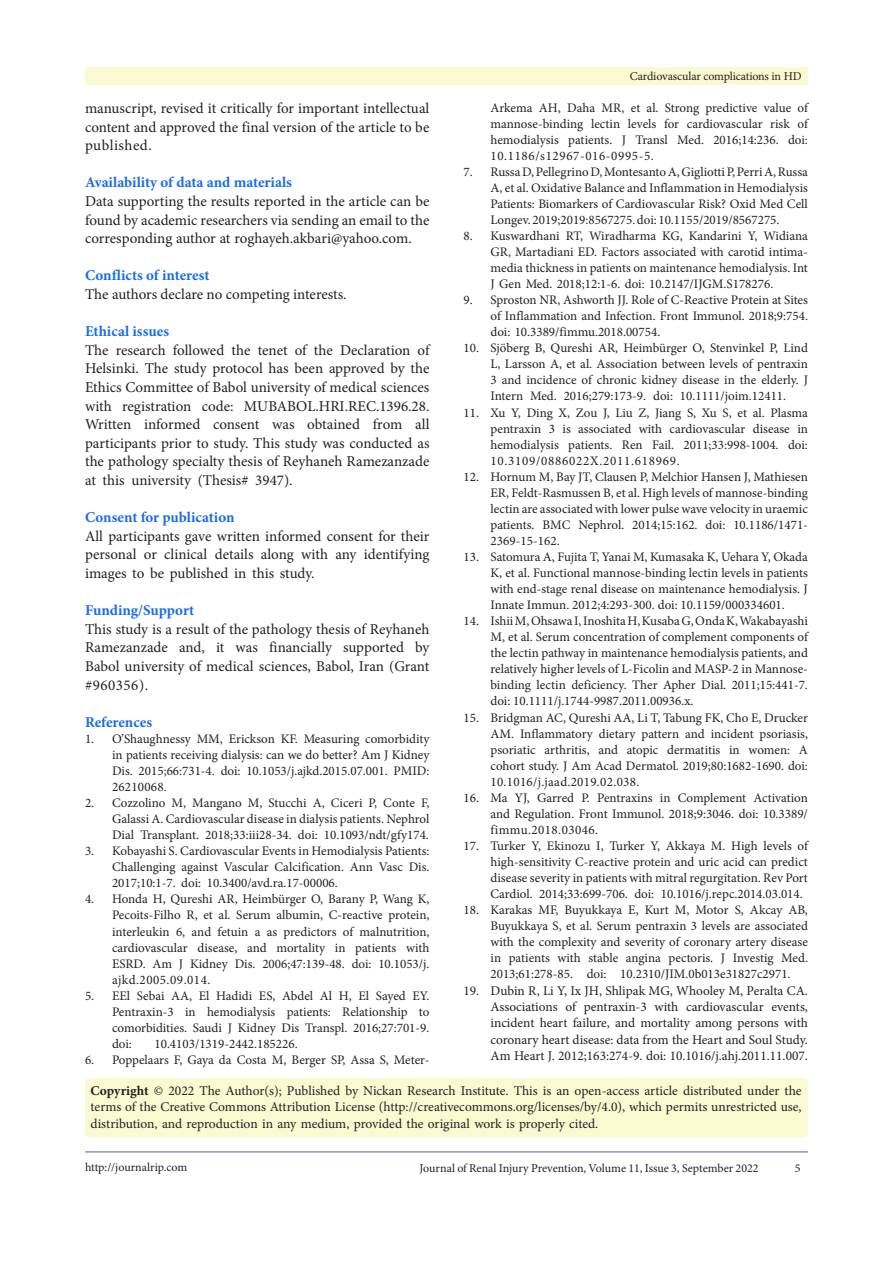
<style>
.page{position:relative;width:893px;height:1263px;background:#fff}
.page>*{position:absolute;margin:0;border:0;box-sizing:border-box;transform-origin:0 0}
.t1{font:15px/18.6px "Minion Pro";color:#231f20;text-align:justify}
.t2{font:700 15px "Minion Pro";color:#196ce8}
.t3{font:13.5px/16.5px "Minion Pro";letter-spacing:-.005em;color:#231f20;text-align:justify}
.t4{font:13.35px/16.4px "Minion Pro";color:#231f20;text-align:justify}
.t5{font:13.05px/16px "Minion Pro";color:#231f20;text-align:justify}
.t6{font:12px "Minion Pro";letter-spacing:-.005em;color:#231f20}
.s1{font-weight:700}
</style>
<div class="page">
<hr style="left:85px;top:1152px;width:723px;height:1px;background:#5e5ca5">
<div style="left:85px;top:68px;width:723px;height:17px;background:#fafad2"></div>
<div style="left:85px;top:1078px;width:723px;height:59px;background:#fafad2;border-radius:4px"></div>
<p class="t6" style="left:630px;top:68px;width:173px">Cardiovascular complications in HD</p>
<p class="t5" style="left:490px;top:99px;width:319px">Arkema AH, Daha MR, et al. Strong predictive value of mannose-binding lectin levels for cardiovascular risk of hemodialysis patients. J Transl Med. 2016;14:236. doi:<br>10.1186/s12967-016-0995-5.</p>
<p class="t5" style="left:490px;top:164px;width:319px;text-indent:-27px">7. Russa D, Pellegrino D, Montesanto A, Gigliotti P, Perri A, Russa A, et al. Oxidative Balance and Inflammation in Hemodialysis Patients: Biomarkers of Cardiovascular Risk? Oxid Med Cell Longev. 2019;2019:8567275. doi: 10.1155/2019/8567275.</p>
<p class="t5" style="left:490px;top:228px;width:319px;text-indent:-27px">8. Kuswardhani RT, Wiradharma KG, Kandarini Y, Widiana GR, Martadiani ED. Factors associated with carotid intima&shy;media thickness in patients on maintenance hemodialysis. Int J Gen Med. 2018;12:1-6. doi: 10.2147/IJGM.S178276.</p>
<p class="t5" style="left:490px;top:292px;width:319px;text-indent:-27px">9. Sproston NR, Ashworth JJ. Role of C-Reactive Protein at Sites of Inflammation and Infection. Front Immunol. 2018;9:754. doi: 10.3389/fimmu.2018.00754.</p>
<p class="t5" style="left:490px;top:340px;width:319px;text-indent:-27px">10. Sjöberg B, Qureshi AR, Heimbürger O, Stenvinkel P, Lind L, Larsson A, et al. Association between levels of pentraxin 3 and incidence of chronic kidney disease in the elderly. J Intern Med. 2016;279:173-9. doi: 10.1111/joim.12411.</p>
<p class="t5" style="left:490px;top:404px;width:319px;text-indent:-27px">11. Xu Y, Ding X, Zou J, Liu Z, Jiang S, Xu S, et al. Plasma pentraxin 3 is associated with cardiovascular disease in hemodialysis patients. Ren Fail. 2011;33:998-1004. doi:<br>10.3109/0886022X.2011.618969.</p>
<p class="t5" style="left:490px;top:469px;width:319px;text-indent:-27px">12. Hornum M, Bay JT, Clausen P, Melchior Hansen J, Mathiesen ER, Feldt-Rasmussen B, et al. High levels of mannose-binding lectin are associated with lower pulse wave velocity in uraemic patients. BMC Nephrol. 2014;15:162. doi: 10.1186/1471- 2369-15-162.</p>
<p class="t5" style="left:490px;top:549px;width:319px;text-indent:-27px">13. Satomura A, Fujita T, Yanai M, Kumasaka K, Uehara Y, Okada K, et al. Functional mannose-binding lectin levels in patients with end-stage renal disease on maintenance hemodialysis. J Innate Immun. 2012;4:293-300. doi: 10.1159/000334601.</p>
<p class="t5" style="left:490px;top:613px;width:319px;text-indent:-27px">14. Ishii M, Ohsawa I, Inoshita H, Kusaba G, Onda K, Wakabayashi M, et al. Serum concentration of complement components of the lectin pathway in maintenance hemodialysis patients, and relatively higher levels of L-Ficolin and MASP-2 in Mannose&shy;binding lectin deficiency. Ther Apher Dial. 2011;15:441-7. doi: 10.1111/j.1744-9987.2011.00936.x.</p>
<p class="t5" style="left:490px;top:709px;width:319px;text-indent:-27px">15. Bridgman AC, Qureshi AA, Li T, Tabung FK, Cho E, Drucker AM. Inflammatory dietary pattern and incident psoriasis, psoriatic arthritis, and atopic dermatitis in women: A cohort study. J Am Acad Dermatol. 2019;80:1682-1690. doi:<br>10.1016/j.jaad.2019.02.038.</p>
<p class="t5" style="left:490px;top:790px;width:319px;text-indent:-27px">16. Ma YJ, Garred P. Pentraxins in Complement Activation and Regulation. Front Immunol. 2018;9:3046. doi: 10.3389/ fimmu.2018.03046.</p>
<p class="t5" style="left:490px;top:838px;width:319px;text-indent:-27px">17. Turker Y, Ekinozu I, Turker Y, Akkaya M. High levels of high-sensitivity C-reactive protein and uric acid can predict disease severity in patients with mitral regurgitation. Rev Port Cardiol. 2014;33:699-706. doi: 10.1016/j.repc.2014.03.014.</p>
<p class="t5" style="left:490px;top:902px;width:319px;text-indent:-27px">18. Karakas MF, Buyukkaya E, Kurt M, Motor S, Akcay AB, Buyukkaya S, et al. Serum pentraxin 3 levels are associated with the complexity and severity of coronary artery disease in patients with stable angina pectoris. J Investig Med.<br>2013;61:278-85. doi: 10.2310/JIM.0b013e31827c2971.</p>
<p class="t4" style="left:490px;top:982px;width:319px;text-indent:-27px">19. Dubin R, Li Y, Ix JH, Shlipak MG, Whooley M, Peralta CA.<br>Associations of pentraxin-3 with cardiovascular events, incident heart failure, and mortality among persons with coronary heart disease: data from the Heart and Soul Study.<br>Am Heart J. 2012;163:274-9. doi: 10.1016/j.ahj.2011.11.007.</p>
<p class="t3" style="left:91px;top:1082px;width:713px"><span class="s1">Copyright</span> © 2022 The Author(s); Published by Nickan Research Institute. This is an open-access article distributed under the terms of the Creative Commons Attribution License (http://creativecommons.org/licenses/by/4.0), which permits unrestricted use, distribution, and reproduction in any medium, provided the original work is properly cited.</p>
<p class="t1" style="left:85px;top:99px;width:346px">manuscript, revised it critically for important intellectual content and approved the final version of the article to be published.</p>
<p class="t2" style="left:85px;top:172px;width:208px">Availability of data and materials</p>
<p class="t1" style="left:85px;top:192px;width:346px">Data supporting the results reported in the article can be found by academic researchers via sending an email to the corresponding author at roghayeh.akbari@yahoo.com.</p>
<p class="t2" style="left:85px;top:265px;width:126px">Conflicts of interest</p>
<p class="t1" style="left:85px;top:285px;width:263px">The authors declare no competing interests.</p>
<p class="t2" style="left:85px;top:321px;width:86px">Ethical issues</p>
<p class="t1" style="left:85px;top:341px;width:346px">The research followed the tenet of the Declaration of Helsinki. The study protocol has been approved by the Ethics Committee of Babol university of medical sciences with registration code: MUBABOL.HRI.REC.1396.28.<br>Written informed consent was obtained from all participants prior to study. This study was conducted as the pathology specialty thesis of Reyhaneh Ramezanzade at this university (Thesis# 3947).</p>
<p class="t2" style="left:85px;top:507px;width:151px">Consent for publication</p>
<p class="t1" style="left:85px;top:527px;width:346px">All participants gave written informed consent for their personal or clinical details along with any identifying images to be published in this study.</p>
<p class="t2" style="left:85px;top:600px;width:111px">Funding/Support</p>
<p class="t1" style="left:85px;top:620px;width:346px">This study is a result of the pathology thesis of Reyhaneh Ramezanzade and, it was financially supported by Babol university of medical sciences, Babol, Iran (Grant #960356).</p>
<p class="t2" style="left:85px;top:711px;width:69px">References</p>
<p class="t5" style="left:112px;top:731px;width:319px;text-indent:-27px">1. O’Shaughnessy MM, Erickson KF. Measuring comorbidity in patients receiving dialysis: can we do better? Am J Kidney Dis. 2015;66:731-4. doi: 10.1053/j.ajkd.2015.07.001. PMID:<br>26210068.</p>
<p class="t5" style="left:112px;top:795px;width:319px;text-indent:-27px">2. Cozzolino M, Mangano M, Stucchi A, Ciceri P, Conte F, Galassi A. Cardiovascular disease in dialysis patients. Nephrol Dial Transplant. 2018;33:iii28-34. doi: 10.1093/ndt/gfy174.</p>
<p class="t5" style="left:112px;top:843px;width:319px;text-indent:-27px">3. Kobayashi S. Cardiovascular Events in Hemodialysis Patients:<br>Challenging against Vascular Calcification. Ann Vasc Dis.<br>2017;10:1-7. doi: 10.3400/avd.ra.17-00006.</p>
<p class="t5" style="left:112px;top:891px;width:319px;text-indent:-27px">4. Honda H, Qureshi AR, Heimbürger O, Barany P, Wang K, Pecoits-Filho R, et al. Serum albumin, C-reactive protein, interleukin 6, and fetuin a as predictors of malnutrition, cardiovascular disease, and mortality in patients with ESRD. Am J Kidney Dis. 2006;47:139-48. doi: 10.1053/j. ajkd.2005.09.014.</p>
<p class="t5" style="left:112px;top:987px;width:319px;text-indent:-27px">5. EEl Sebai AA, El Hadidi ES, Abdel Al H, El Sayed EY.<br>Pentraxin-3 in hemodialysis patients: Relationship to comorbidities. Saudi J Kidney Dis Transpl. 2016;27:701-9. doi:</p>
<p class="t5" style="left:154px;top:1036px;width:145px">10.4103/1319-2442.185226.</p>
<p class="t5" style="left:85px;top:1052px;width:346px">6. Poppelaars F, Gaya da Costa M, Berger SP, Assa S, Meter-</p>
<p class="t6" style="left:85px;top:1159px;width:104px">http://journalrip.com</p>
<p class="t6" style="left:420px;top:1160px;width:341px">Journal of Renal Injury Prevention, Volume 11, Issue 3, September 2022</p>
<p class="t6" style="left:795px;top:1160px;width:7px">5</p>
</div>
